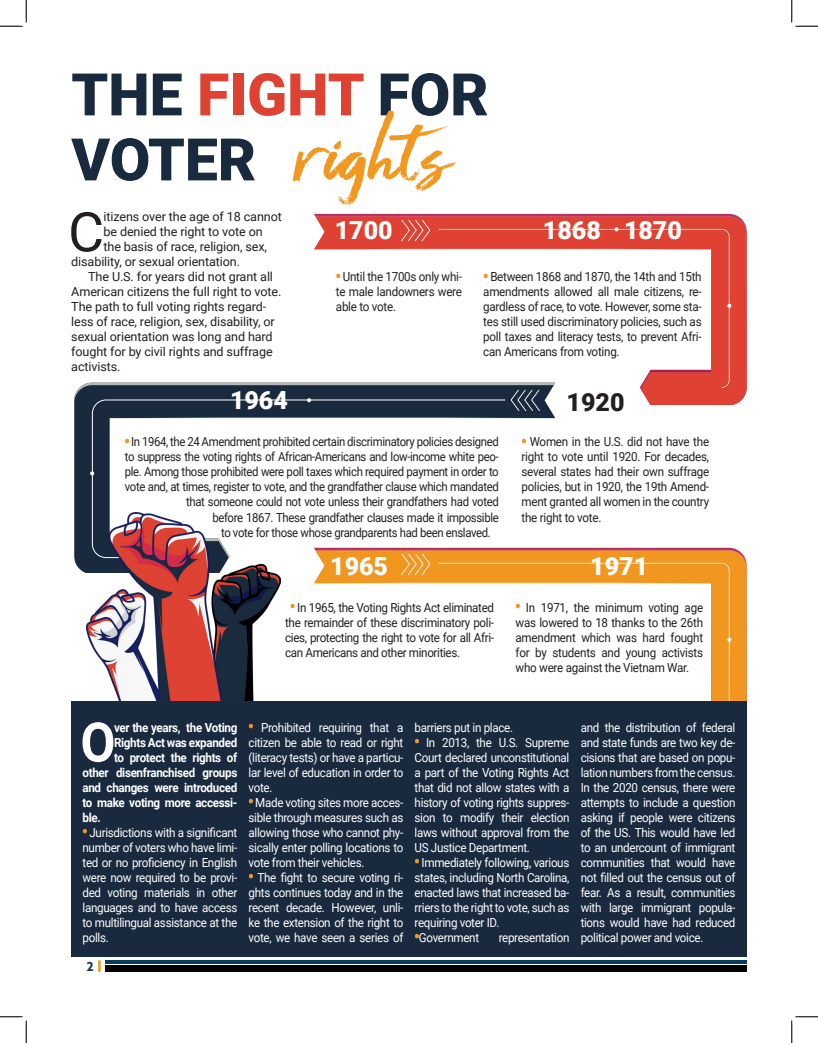
<style>
.page{position:relative;width:818px;height:1043px;background:#fff}
.page>*{position:absolute;margin:0;border:0;box-sizing:border-box;transform-origin:0 0}
.t1{font:100px "Shutter";color:#f2971f}
.t2{font:900 58.75px "Roboto";color:#19293e}
.t3{font:54.75px "Roboto";color:#231f20}
.t4{font:700 54.75px "Roboto";color:#fff;scale:.93 1}
.t5{font:900 25px "Roboto";color:#fff}
.t6{font:900 25px "Roboto";color:#231f20}
.t7{font:12.5px/15px "Roboto";letter-spacing:-.03em;color:#fff;text-align:justify;scale:.93 1}
.t8{font:12.5px/15px "Roboto";letter-spacing:-.03em;color:#231f20;text-align:justify;scale:.93 1}
.t9{font:12.5px "Roboto";letter-spacing:-.03em;color:#231f20;scale:.91 1}
.t10{font:12.5px/15px "Roboto";letter-spacing:-.01em;color:#231f20}
.t11{font:700 12.5px "Roboto";letter-spacing:-.03em;color:#fff;scale:.93 1}
.t12{font:700 12.5px "Azo Sans";color:#073c5c}
.s1{color:#dd4232}
.s2{font-family:"Roboto";font-weight:900;font-size:58.75px;color:#19293e}
.s3{font-size:15px;color:#f1971f}
</style>
<div class="page">
<svg style="left:98px;top:960px;width:3px;height:11px"></svg>
<div style="left:105px;top:965px;width:641px;height:6px;background:#000"></div>
<hr style="left:105px;top:960px;width:641px;height:3px;background:#073c5c">
<svg style="left:74px;top:419px;width:481px;height:154px"></svg>
<svg style="left:92px;top:419px;width:414px;height:139px"></svg>
<svg style="left:90px;top:471px;width:4px;height:4px"></svg>
<svg style="left:74px;top:382px;width:481px;height:37px;background:#344254"></svg>
<svg style="left:314px;top:241px;width:432px;height:164px"></svg>
<svg style="left:438px;top:241px;width:291px;height:147px"></svg>
<svg style="left:727px;top:304px;width:4px;height:4px"></svg>
<svg style="left:314px;top:214px;width:432px;height:27px;background:#dc4940"></svg>
<svg style="left:639px;top:370px;width:72px;height:19px"></svg>
<svg style="left:314px;top:249px;width:397px;height:1px"></svg>
<svg style="left:315px;top:575px;width:431px;height:126px"></svg>
<svg style="left:438px;top:575px;width:291px;height:126px"></svg>
<svg style="left:727px;top:637px;width:4px;height:4px"></svg>
<svg style="left:314px;top:548px;width:432px;height:27px;background:#ec932f"></svg>
<svg style="left:314px;top:582px;width:397px;height:2px"></svg>
<img style="left:87px;top:513px;width:194px;height:188px">
<div style="left:71px;top:701px;width:675px;height:255px;background:#19293e"></div>
<svg style="left:0;top:0;width:27px;height:27px"></svg>
<svg style="left:0;top:1016px;width:27px;height:26px"></svg>
<svg style="left:791px;top:0;width:27px;height:27px"></svg>
<svg style="left:791px;top:1016px;width:27px;height:26px"></svg>
<p class="t2" style="left:71px;top:53px;width:419px">THE <span class="s1">FIGHT</span> FOR</p>
<p class="t1" style="left:71px;top:72px;width:382px"><span class="s2">VOTER</span> rights</p>
<p class="t3" style="left:68px;top:193px;width:37px">C</p>
<p class="t10" style="left:103px;top:209px;width:180px">itizens over the age of 18 cannot</p>
<p class="t5" style="left:335px;top:212px;width:59px">1700</p>
<p class="t5" style="left:543px;top:212px;width:59px">1868</p>
<p class="t5" style="left:624px;top:212px;width:59px">1870</p>
<p class="t10" style="left:103px;top:224px;width:161px">be denied the right to vote on</p>
<p class="t10" style="left:103px;top:239px;width:165px">the basis of race, religion, sex,</p>
<p class="t10" style="left:71px;top:254px;width:170px">disability, or sexual orientation.</p>
<p class="t10" style="left:71px;top:269px;width:211px;text-indent:17px">The U.S. for years did not grant all American citizens the full right to vote.<br>The path to full voting rights regard&shy;less of race, religion, sex, disability, or sexual orientation was long and hard fought for by civil rights and suffrage activists.</p>
<p class="t8" style="left:336px;top:269px;width:137px"><span class="s3">•</span> Until the 1700s only whi&shy;te male landowners were able to vote.</p>
<p class="t8" style="left:483px;top:269px;width:236px"><span class="s3">•</span> Between 1868 and 1870, the 14th and 15th amendments allowed all male citizens, re&shy;gardless of race, to vote. However, some sta&shy;tes still used discriminatory policies, such as poll taxes and literacy tests, to prevent Afri&shy;can Americans from voting.</p>
<p class="t5" style="left:230px;top:382px;width:59px">1964</p>
<p class="t6" style="left:566px;top:385px;width:59px">1920</p>
<p class="t9" style="left:125px;top:433px;width:412px"><span class="s3">•</span> In 1964, the 24 Amendment prohibited certain discriminatory policies designed</p>
<p class="t9" style="left:125px;top:448px;width:412px">to suppress the voting rights of African-Americans and low-income white peo-</p>
<p class="t9" style="left:125px;top:463px;width:412px">ple. Among those prohibited were poll taxes which required payment in order to</p>
<p class="t9" style="left:125px;top:478px;width:412px">vote and, at times, register to vote, and the grandfather clause which mandated</p>
<p class="t9" style="left:186px;top:493px;width:345px">that someone could not vote unless their grandfathers had voted</p>
<p class="t9" style="left:212px;top:508px;width:316px">before 1867. These grandfather clauses made it impossible</p>
<p class="t9" style="left:221px;top:523px;width:298px">to vote for those whose grandparents had been enslaved.</p>
<p class="t8" style="left:521px;top:434px;width:203px"><span class="s3">•</span> Women in the U.S. did not have the right to vote until 1920. For decades, several states had their own suffrage policies, but in 1920, the 19th Amend&shy;ment granted all women in the country the right to vote.</p>
<p class="t5" style="left:330px;top:549px;width:59px">1965</p>
<p class="t5" style="left:590px;top:549px;width:59px">1971</p>
<p class="t8" style="left:285px;top:599px;width:226px;text-indent:5px"><span class="s3">•</span> In 1965, the Voting Rights Act eliminated the remainder of these discriminatory poli&shy;cies, protecting the right to vote for all Afri&shy;can Americans and other minorities.</p>
<p class="t8" style="left:515px;top:599px;width:203px"><span class="s3">•</span> In 1971, the minimum voting age was lowered to 18 thanks to the 26th amendment which was hard fought for by students and young activists who were against the Vietnam War.</p>
<p class="t4" style="left:80px;top:703px;width:39px">O</p>
<p class="t11" style="left:114px;top:718px;width:134px">ver the years, the Voting</p>
<p class="t11" style="left:114px;top:733px;width:134px">Rights Act was expanded</p>
<p class="t11" style="left:114px;top:748px;width:134px">to protect the rights of</p>
<p class="t11" style="left:82px;top:763px;width:168px">other disenfranchised groups</p>
<p class="t11" style="left:82px;top:778px;width:168px">and changes were introduced</p>
<p class="t11" style="left:82px;top:793px;width:168px">to make voting more accessi-</p>
<p class="t11" style="left:82px;top:808px;width:21px">ble.</p>
<p class="t7" style="left:82px;top:824px;width:168px"><span class="s3">•</span> Jurisdictions with a significant number of voters who have limi&shy;ted or no proficiency in English were now required to be provi&shy;ded voting materials in other languages and to have access to multilingual assistance at the polls.</p>
<p class="t12" style="left:86px;top:958px;width:9px">2</p>
<p class="t7" style="left:248px;top:719px;width:168px"><span class="s3">•</span> Prohibited requiring that a citizen be able to read or right (literacy tests) or have a particu&shy;lar level of education in order to vote.</p>
<p class="t7" style="left:248px;top:794px;width:168px"><span class="s3">•</span> Made voting sites more acces&shy;sible through measures such as allowing those who cannot phy&shy;sically enter polling locations to vote from their vehicles.</p>
<p class="t7" style="left:248px;top:869px;width:168px"><span class="s3">•</span> The fight to secure voting ri&shy;ghts continues today and in the recent decade. However, unli&shy;ke the extension of the right to vote, we have seen a series of</p>
<p class="t7" style="left:414px;top:719px;width:107px">barriers put in place.</p>
<p class="t7" style="left:414px;top:734px;width:168px"><span class="s3">•</span> In 2013, the U.S. Supreme Court declared unconstitutional a part of the Voting Rights Act that did not allow states with a history of voting rights suppres&shy;sion to modify their election laws without approval from the US Justice Department.</p>
<p class="t7" style="left:414px;top:854px;width:168px"><span class="s3">•</span> Immediately following, various states, including North Carolina, enacted laws that increased ba&shy;rriers to the right to vote, such as requiring voter ID.</p>
<p class="t7" style="left:414px;top:929px;width:71px"><span class="s3">•</span>Government</p>
<p class="t7" style="left:498px;top:929px;width:77px">representation</p>
<p class="t7" style="left:580px;top:719px;width:168px">and the distribution of federal and state funds are two key de&shy;cisions that are based on popu&shy;lation numbers from the census.<br>In the 2020 census, there were attempts to include a question asking if people were citizens of the US. This would have led to an undercount of immigrant communities that would have not filled out the census out of fear. As a result, communities with large immigrant popula&shy;tions would have had reduced political power and voice.</p>
</div>
